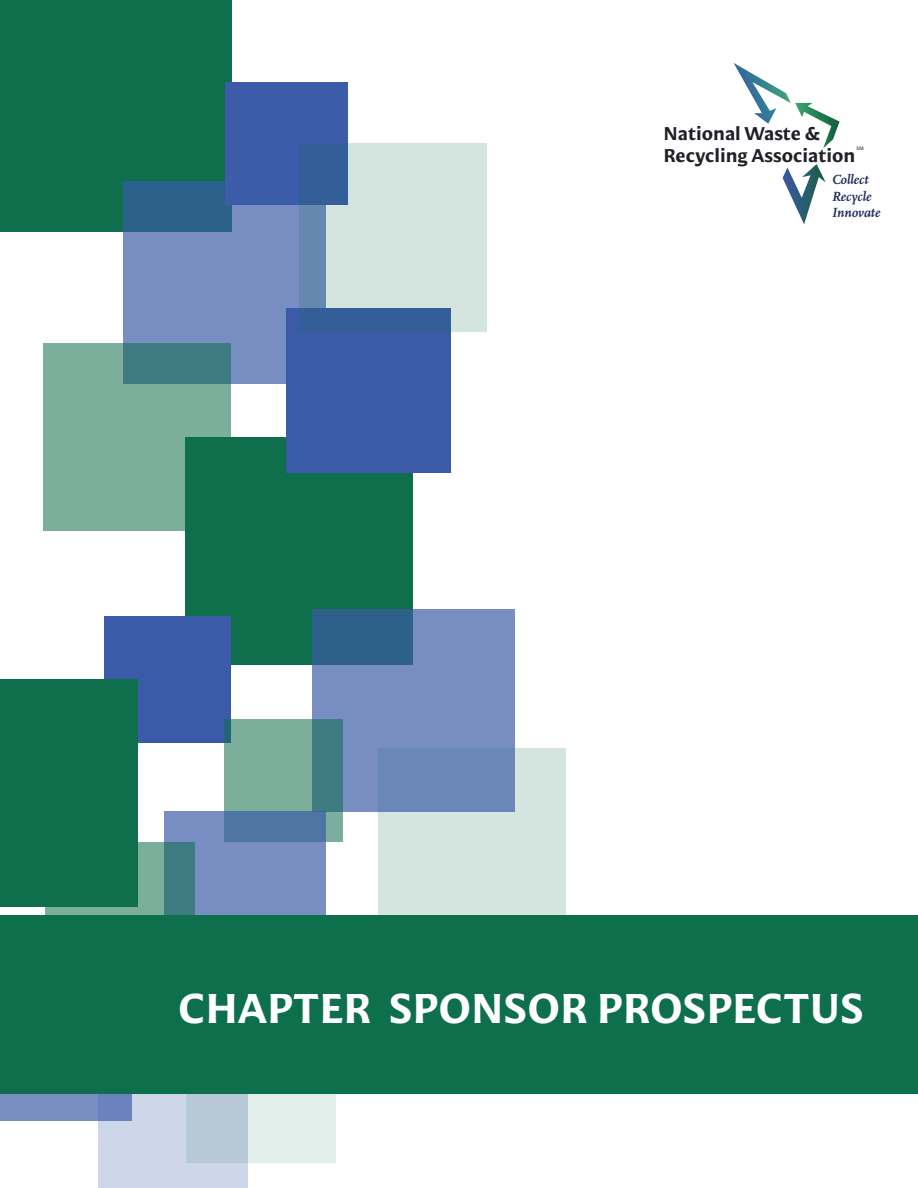
<style>
.page{position:relative;width:918px;height:1188px;background:#fff}
.page>*{position:absolute;margin:0;border:0;box-sizing:border-box;transform-origin:0 0}
.t1{font:700 42px "Mestiza Sans";color:#fff}
.t2{font:700 18.6px/22.4px "Mestiza Sans";color:#202127}
.t3{font:italic 700 13.8px/16.6px "Scala Pro";color:#1e2c5b}
.t4{font:4.95px "Mestiza Sans";color:#202127}
</style>
<div class="page">
<div style="left:186px;top:437px;width:227px;height:228px;background:#0f6f4c"></div>
<div style="left:0;top:0;width:231px;height:231px;background:#0e6f4d"></div>
<div style="left:104px;top:616px;width:127px;height:126px;background:#3b5ba9"></div>
<svg style="left:123px;top:181px;width:176px;height:203px;background:#6985b8"></svg>
<div style="left:286px;top:308px;width:164px;height:164px;background:#3b5ba9"></div>
<div style="left:99px;top:1069px;width:149px;height:119px;background:#ced6e9"></div>
<div style="left:225px;top:82px;width:123px;height:123px;background:#3c5ba9"></div>
<svg style="left:299px;top:144px;width:188px;height:188px;background:#abc3cd"></svg>
<div style="left:378px;top:748px;width:188px;height:189px;background:#d4e5df"></div>
<svg style="left:44px;top:343px;width:187px;height:188px;background:#66a08e"></svg>
<svg style="left:312px;top:609px;width:202px;height:203px;background:#6985b8"></svg>
<svg style="left:225px;top:719px;width:118px;height:123px;background:#6aa195"></svg>
<div style="left:0;top:679px;width:137px;height:227px;background:#0f6f4c"></div>
<div style="left:0;top:960px;width:131px;height:161px;background:linear-gradient(to right,#7d92c5,#6c83be)"></div>
<svg style="left:164px;top:812px;width:162px;height:103px;background:#6f88bc"></svg>
<svg style="left:45px;top:842px;width:150px;height:73px"></svg>
<svg style="left:186px;top:1093px;width:149px;height:70px;background:#cddcde"></svg>
<div style="left:0;top:915px;width:918px;height:178px;background:#0e6f4d"></div>
<svg style="left:734px;top:63px;width:106px;height:85px"></svg>
<svg style="left:783px;top:164px;width:43px;height:60px"></svg>
<p class="t2" style="left:663px;top:122px;width:193px">National Waste &amp;<br>Recycling Association</p>
<p class="t4" style="left:857px;top:146px;width:9px">SM</p>
<p class="t3" style="left:832px;top:171px;width:50px">Collect<br>Recycle<br>Innovate</p>
<h1 class="t1" style="left:178px;top:981px;width:687px">CHAPTER SPONSOR PROSPECTUS</h1>
</div>
